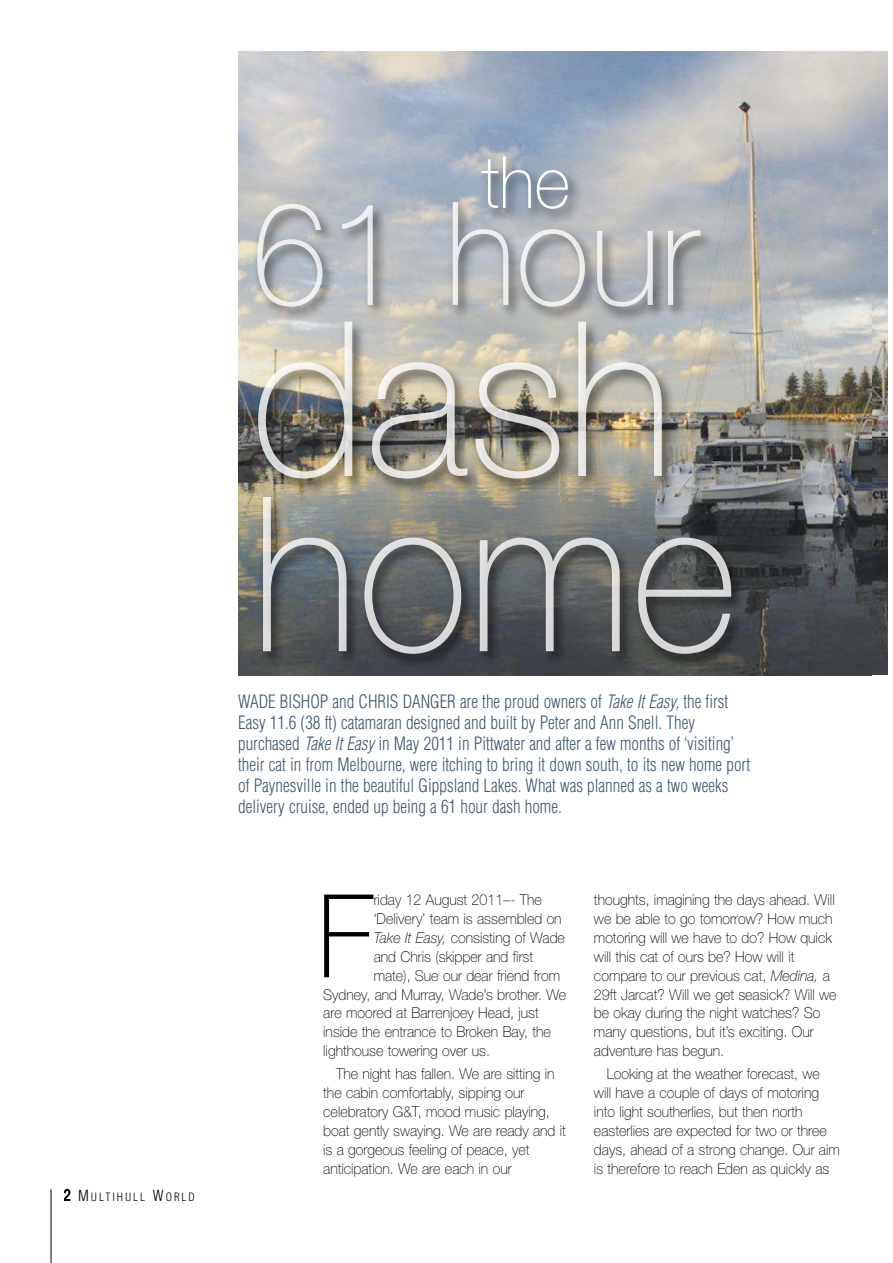
<style>
.page{position:relative;width:893px;height:1263px;background:#fff}
.page>*{position:absolute;margin:0;border:0;box-sizing:border-box;transform-origin:0 0}
.t1{font:100 115.8px "Helvetica Neue";color:#000;scale:.95 1}
.t2{font:100 72px "Helvetica Neue";color:#fff;scale:.95 1}
.t3{font:300 condensed 18px/21px "Helvetica";color:#41586e;scale:.95 1}
.t4{font:100 15px/18.9px "Helvetica Neue";color:#000;scale:.95 1}
.t5{font:300 condensed 11.25px "Helvetica";letter-spacing:.175em;color:#000}
.s1{font-size:15px}
.s2{font-style:italic}
</style>
<div class="page">
<hr style="left:51px;top:1189px;width:1px;height:74px;background:#000">
<img style="left:238px;top:51px;width:649px;height:623px">
<img style="left:238px;top:181px;width:633px;height:495px">
<img style="left:257px;top:202px;width:212px;height:105px">
<img style="left:258px;top:322px;width:404px;height:156px">
<img style="left:263px;top:497px;width:469px;height:157px">
<img style="left:469px;top:142px;width:330px;height:198px">
<img style="left:469px;top:228px;width:231px;height:79px">
<img style="left:577px;top:322px;width:10px;height:18px">
<h2 class="t2" style="left:481px;top:156px;width:95px">the</h2>
<p class="t5" style="left:64px;top:1190px;width:132px"><span class="s1">2 M</span>ULTIHULL <span class="s1">W</span>ORLD</p>
<p class="t3" style="left:238px;top:692px;width:540px">WADE BISHOP and CHRIS DANGER are the proud owners of <span class="s2">Take It Easy,</span> the first Easy 11.6 (38 ft) catamaran designed and built by Peter and Ann Snell. They purchased <span class="s2">Take It Easy</span> in May 2011 in Pittwater and after a few months of ‘visiting’ their cat in from Melbourne, were itching to bring it down south, to its new home port of Paynesville in the beautiful Gippsland Lakes. What was planned as a two weeks delivery cruise, ended up being a 61 hour dash home.</p>
<h1 class="t1" style="left:317px;top:894px;width:61px">F</h1>
<p class="t4" style="left:374px;top:892px;width:179px">riday 12 August 2011–- The</p>
<p class="t4" style="left:374px;top:911px;width:199px">‘Delivery’ team is assembled on</p>
<p class="t4" style="left:374px;top:929px;width:203px"><span class="s2">Take It Easy,</span> consisting of Wade</p>
<p class="t4" style="left:374px;top:948px;width:169px">and Chris (skipper and first</p>
<p class="t4" style="left:374px;top:967px;width:198px">mate), Sue our dear friend from</p>
<p class="t4" style="left:323px;top:986px;width:257px">Sydney, and Murray, Wade’s brother. We</p>
<p class="t4" style="left:323px;top:1005px;width:228px">are moored at Barrenjoey Head, just</p>
<p class="t4" style="left:323px;top:1024px;width:241px">inside the entrance to Broken Bay, the</p>
<p class="t4" style="left:323px;top:1043px;width:177px">lighthouse towering over us.</p>
<p class="t4" style="left:323px;top:1066px;width:257px;text-indent:13px">The night has fallen. We are sitting in the cabin comfortably, sipping our celebratory G&amp;T, mood music playing, boat gently swaying. We are ready and it is a gorgeous feeling of peace, yet anticipation. We are each in our</p>
<p class="t4" style="left:594px;top:892px;width:257px">thoughts, imagining the days ahead. Will we be able to go tomorrow? How much motoring will we have to do? How quick will this cat of ours be? How will it compare to our previous cat, <span class="s2">Medina,</span> a 29ft Jarcat? Will we get seasick? Will we be okay during the night watches? So many questions, but it’s exciting. Our adventure has begun.</p>
<p class="t4" style="left:594px;top:1066px;width:260px;text-indent:13px">Looking at the weather forecast, we will have a couple of days of motoring into light southerlies, but then north easterlies are expected for two or three days, ahead of a strong change. Our aim is therefore to reach Eden as quickly as</p>
</div>
